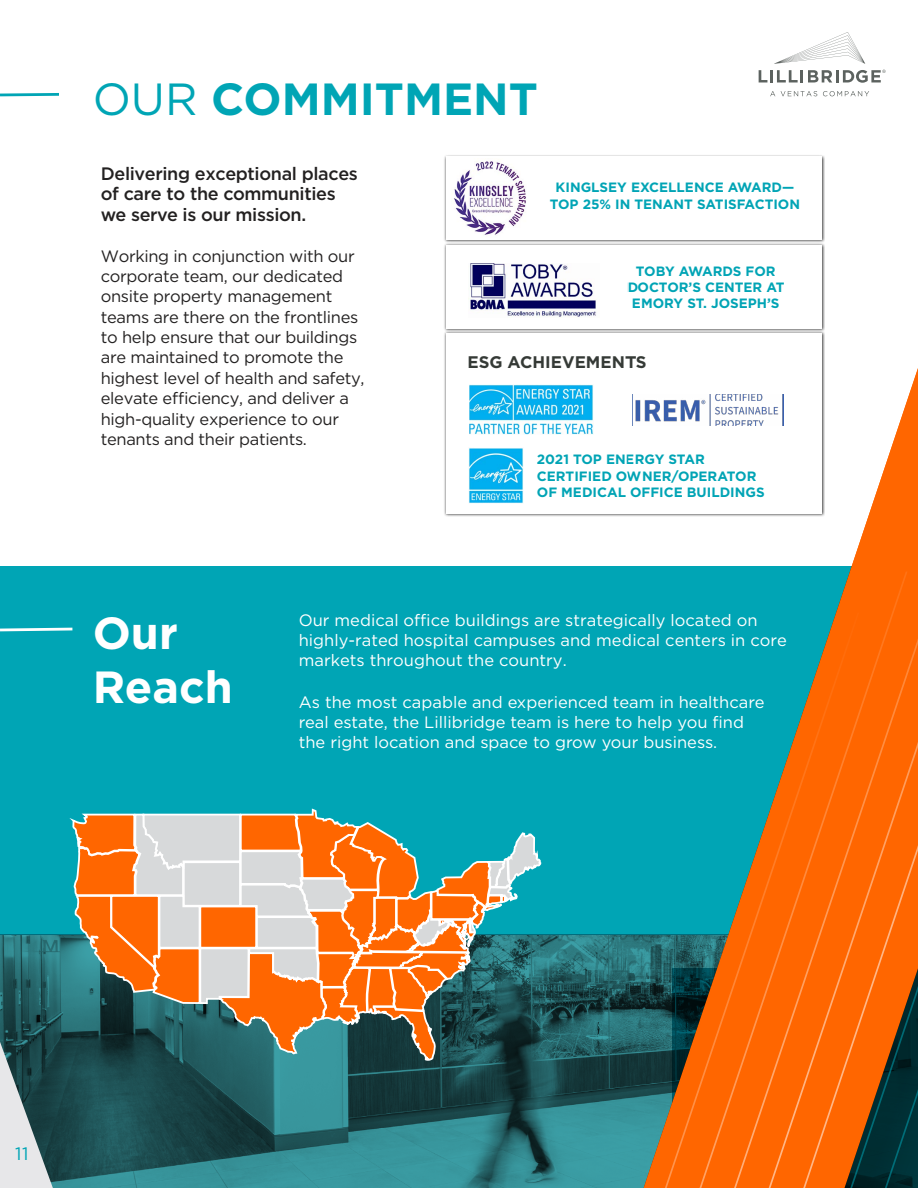
<style>
.page{position:relative;width:918px;height:1188px;background:#fff}
.page>*{position:absolute;margin:0;border:0;box-sizing:border-box;transform-origin:0 0}
.t1{font:700 45px "Gotham";color:#00a5b5}
.t2{font:700 45px/54px "Gotham";color:#fff}
.t3{font:500 18px/20.4px "Gotham";letter-spacing:-.02em;color:#232121}
.t4{font:18px "Gotham";color:#00a5b5}
.t5{font:700 16.8px "Gotham";color:#353a36}
.t6{font:16.5px/20.4px "Gotham";letter-spacing:-.02em;color:#232121}
.t7{font:16.5px/19.8px "Gotham";color:#fff}
.t8{font:700 13.5px/16.2px "Gotham";color:#00a4b5;text-align:center}
.s1{font-weight:400}
</style>
<div class="page">
<div style="left:0;top:567px;width:918px;height:368px;background:#00a5b5"></div>
<svg style="left:0;top:935px;width:575px;height:253px;background:#256368"></svg>
<svg style="left:0;top:93px;width:59px;height:4px"></svg>
<div style="left:444px;top:243px;width:381px;height:89px;background:#000;opacity:.78"></div>
<div style="left:447px;top:246px;width:375px;height:83px;background:#fff"></div>
<img style="left:470px;top:263px;width:126px;height:55px">
<div style="left:444px;top:154px;width:381px;height:90px;background:#000;opacity:.78"></div>
<div style="left:447px;top:157px;width:375px;height:83px;background:#fff"></div>
<div style="left:444px;top:331px;width:381px;height:185px;background:#000;opacity:.78"></div>
<div style="left:447px;top:333px;width:375px;height:180px;background:#fff"></div>
<img style="left:470px;top:385px;width:123px;height:49px">
<img style="left:469px;top:448px;width:55px;height:56px">
<svg style="left:72px;top:808px;width:471px;height:380px;background:#76806c"></svg>
<svg style="left:0;top:1042px;width:53px;height:146px;background:#7f9395"></svg>
<svg style="left:0;top:627px;width:73px;height:5px"></svg>
<svg style="left:628px;top:277px;width:197px;height:290px"></svg>
<svg style="left:644px;top:368px;width:274px;height:199px"></svg>
<svg style="left:575px;top:934px;width:70px;height:254px;background:#297076"></svg>
<svg style="left:645px;top:506px;width:69px;height:682px"></svg>
<svg style="left:714px;top:402px;width:204px;height:786px"></svg>
<svg style="left:774px;top:32px;width:91px;height:32px"></svg>
<svg style="left:770px;top:91px;width:5px;height:5px"></svg>
<svg style="left:781px;top:91px;width:36px;height:5px"></svg>
<svg style="left:823px;top:91px;width:46px;height:5px"></svg>
<svg style="left:759px;top:70px;width:127px;height:13px"></svg>
<img style="left:454px;top:161px;width:72px;height:74px">
<h1 class="t1" style="left:93px;top:70px;width:447px"><span class="s1">OUR</span> COMMITMENT</h1>
<p class="t3" style="left:101px;top:163px;width:259px">Delivering exceptional places of care to the communities we serve is our mission.</p>
<p class="t6" style="left:101px;top:245px;width:265px">Working in conjunction with our corporate team, our dedicated onsite property management teams are there on the frontlines to help ensure that our buildings are maintained to promote the highest level of health and safety, elevate efficiency, and deliver a high-quality experience to our tenants and their patients.</p>
<p class="t8" style="left:550px;top:179px;width:252px">KINGLSEY EXCELLENCE AWARD—<br>TOP 25% IN TENANT SATISFACTION</p>
<p class="t8" style="left:627px;top:263px;width:159px">TOBY AWARDS FOR<br>DOCTOR’S CENTER AT<br>EMORY ST. JOSEPH’S</p>
<p class="t5" style="left:467px;top:351px;width:180px">ESG ACHIEVEMENTS</p>
<p class="t8" style="left:537px;top:452px;width:229px;text-align:left">2021 TOP ENERGY STAR<br>CERTIFIED OWNER/OPERATOR<br>OF MEDICAL OFFICE BUILDINGS</p>
<h1 class="t2" style="left:93px;top:606px;width:142px">Our<br>Reach</h1>
<p class="t7" style="left:299px;top:610px;width:490px">Our medical office buildings are strategically located on highly-rated hospital campuses and medical centers in core markets throughout the country.</p>
<p class="t7" style="left:299px;top:692px;width:467px">As the most capable and experienced team in healthcare real estate, the Lillibridge team is here to help you find the right location and space to grow your business.</p>
<p class="t4" style="left:15px;top:1142px;width:15px">11</p>
</div>
